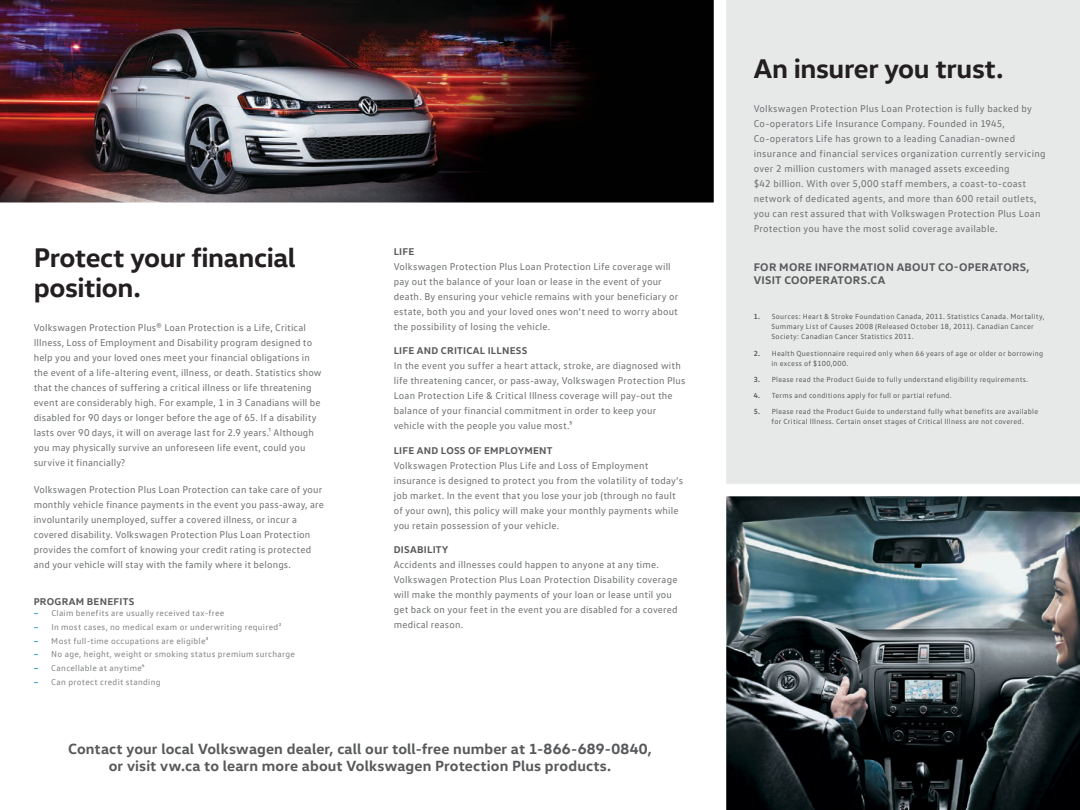
<style>
.page{position:relative;width:1080px;height:810px;background:#fff}
.page>*{position:absolute;margin:0;border:0;box-sizing:border-box;transform-origin:0 0}
.t1{font:700 27.5px/30px "VW Head";letter-spacing:-.015em;color:#231f20}
.t2{font:700 15px/17.5px "VW Head";letter-spacing:.01em;color:#58595b;text-align:center}
.t3{font:700 11.25px/13.8px "VW Head";letter-spacing:.025em;color:#58595b}
.t4{font:10px/15px "VW Text";letter-spacing:.015em;color:#6d6f71}
.t5{font:700 10px "VW Head";letter-spacing:.025em;color:#58595b}
.t6{font:8.75px "VW Text";letter-spacing:.035em;color:#808285}
.t7{font:7.5px/10px "VW Text";letter-spacing:.04em;color:#58595b}
.s1{font-weight:700;color:#1492d1}
.s2{font-weight:700}
</style>
<div class="page">
<img style="left:0;top:0;width:714px;height:203px">
<div style="left:720px;top:0;width:360px;height:524px;background:#e7e8e8"></div>
<img style="left:726px;top:496px;width:354px;height:314px">
<div style="left:711px;top:484px;width:369px;height:12px;background:#fff"></div>
<div style="left:714px;top:0;width:12px;height:810px;background:#fff"></div>
<h1 class="t1" style="left:34px;top:241px;width:264px">Protect your financial position.</h1>
<p class="t4" style="left:34px;top:319px;width:289px">Volkswagen Protection Plus® Loan Protection is a Life, Critical Illness, Loss of Employment and Disability program designed to help you and your loved ones meet your financial obligations in the event of a life-altering event, illness, or death. Statistics show that the chances of suffering a critical illness or life threatening event are considerably high. For example, 1 in 3 Canadians will be disabled for 90 days or longer before the age of 65. If a disability lasts over 90 days, it will on average last for 2.9 years.¹ Although you may physically survive an unforeseen life event, could you survive it financially?</p>
<p class="t4" style="left:34px;top:482px;width:292px">Volkswagen Protection Plus Loan Protection can take care of your monthly vehicle finance payments in the event you pass-away, are involuntarily unemployed, suffer a covered illness, or incur a covered disability. Volkswagen Protection Plus Loan Protection provides the comfort of knowing your credit rating is protected and your vehicle will stay with the family where it belongs.</p>
<p class="t5" style="left:34px;top:595px;width:102px">PROGRAM BENEFITS</p>
<p class="t6" style="left:34px;top:608px;width:192px"><span class="s1">–</span> Claim benefits are usually received tax-free</p>
<p class="t6" style="left:34px;top:622px;width:249px"><span class="s1">–</span> In most cases, no medical exam or underwriting required²</p>
<p class="t6" style="left:34px;top:635px;width:176px"><span class="s1">–</span> Most full-time occupations are eligible³</p>
<p class="t6" style="left:34px;top:649px;width:263px"><span class="s1">–</span> No age, height, weight or smoking status premium surcharge</p>
<p class="t6" style="left:34px;top:663px;width:113px"><span class="s1">–</span> Cancellable at anytime⁴</p>
<p class="t6" style="left:34px;top:677px;width:128px"><span class="s1">–</span> Can protect credit standing</p>
<p class="t5" style="left:394px;top:245px;width:22px">LIFE</p>
<p class="t4" style="left:394px;top:258px;width:286px">Volkswagen Protection Plus Loan Protection Life coverage will pay out the balance of your loan or lease in the event of your death. By ensuring your vehicle remains with your beneficiary or estate, both you and your loved ones won’t need to worry about the possibility of losing the vehicle.</p>
<p class="t5" style="left:394px;top:344px;width:135px">LIFE AND CRITICAL ILLNESS</p>
<p class="t4" style="left:394px;top:358px;width:293px">In the event you suffer a heart attack, stroke, are diagnosed with life threatening cancer, or pass-away, Volkswagen Protection Plus Loan Protection Life &amp; Critical Illness coverage will pay-out the balance of your financial commitment in order to keep your vehicle with the people you value most.⁵</p>
<p class="t5" style="left:394px;top:444px;width:160px">LIFE AND LOSS OF EMPLOYMENT</p>
<p class="t4" style="left:394px;top:457px;width:291px">Volkswagen Protection Plus Life and Loss of Employment insurance is designed to protect you from the volatility of today’s job market. In the event that you lose your job (through no fault of your own), this policy will make your monthly payments while you retain possession of your vehicle.</p>
<p class="t5" style="left:394px;top:543px;width:56px">DISABILITY</p>
<p class="t4" style="left:394px;top:557px;width:285px">Accidents and illnesses could happen to anyone at any time.<br>Volkswagen Protection Plus Loan Protection Disability coverage will make the monthly payments of your loan or lease until you get back on your feet in the event you are disabled for a covered medical reason.</p>
<h2 class="t2" style="left:68px;top:739px;width:585px">Contact your local Volkswagen dealer, call our toll-free number at 1-866-689-0840, or visit vw.ca to learn more about Volkswagen Protection Plus products.</h2>
<h1 class="t1" style="left:754px;top:52px;width:251px">An insurer you trust.</h1>
<p class="t4" style="left:754px;top:101px;width:293px">Volkswagen Protection Plus Loan Protection is fully backed by Co-operators Life Insurance Company. Founded in 1945, Co-operators Life has grown to a leading Canadian-owned insurance and financial services organization currently servicing over 2 million customers with managed assets exceeding<br>$42 billion. With over 5,000 staff members, a coast-to-coast network of dedicated agents, and more than 600 retail outlets, you can rest assured that with Volkswagen Protection Plus Loan Protection you have the most solid coverage available.</p>
<p class="t3" style="left:754px;top:259px;width:277px">FOR MORE INFORMATION ABOUT CO-OPERATORS,<br>VISIT COOPERATORS.CA</p>
<p class="t7" style="left:771px;top:311px;width:275px;text-indent:-18px"><span class="s2">1.</span> Sources: Heart &amp; Stroke Foundation Canada, 2011. Statistics Canada. Mortality,<br>Summary List of Causes 2008 (Released October 18, 2011). Canadian Cancer<br>Society: Canadian Cancer Statistics 2011.</p>
<p class="t7" style="left:771px;top:348px;width:273px;text-indent:-18px"><span class="s2">2.</span> Health Questionnaire required only when 66 years of age or older or borrowing in excess of $100,000.</p>
<p class="t7" style="left:754px;top:374px;width:276px"><span class="s2">3.</span> Please read the Product Guide to fully understand eligibility requirements.</p>
<p class="t7" style="left:754px;top:390px;width:199px"><span class="s2">4.</span> Terms and conditions apply for full or partial refund.</p>
<p class="t7" style="left:754px;top:406px;width:286px;text-align:center"><span class="s2">5.</span> Please read the Product Guide to understand fully what benefits are available for Critical Illness. Certain onset stages of Critical Illness are not covered.</p>
</div>
